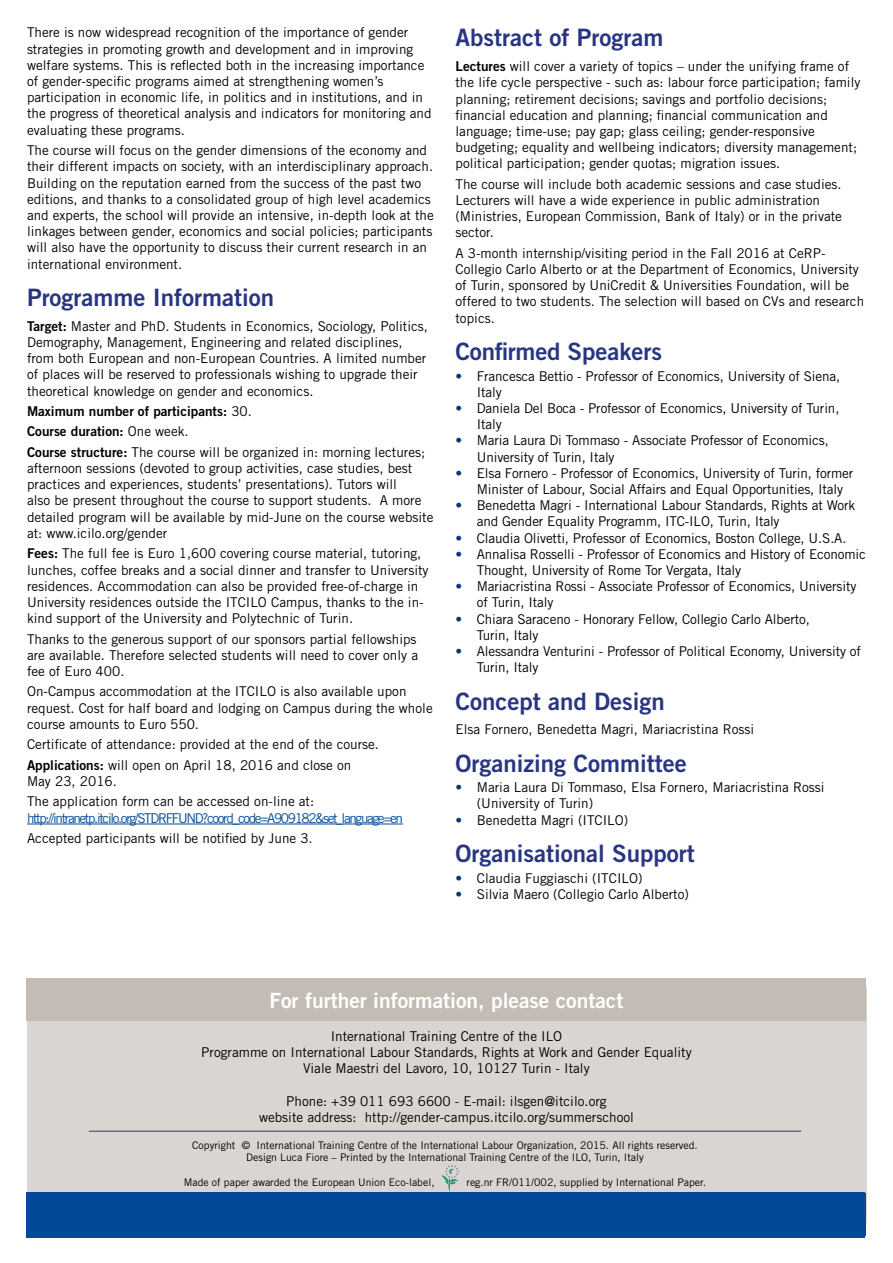
<style>
.page{position:relative;width:893px;height:1263px;background:#fff}
.page>*{position:absolute;margin:0;border:0;box-sizing:border-box;transform-origin:0 0}
.t1{font:24px "Trade Gothic Bold Two";color:#283583}
.t2{font:21px "Trade Gothic Bold Two";color:#fff}
.t3{font:13.5px/16.2px "Trade Gothic";color:#000}
.t4{font:13.5px "Trade Gothic";letter-spacing:-.1em;color:#004a99}
.t5{font:13.5px/20.4px "Trade Gothic Bold Two";color:#000}
.t6{font:10.5px/12.6px "Trade Gothic";color:#000;text-align:center}
.s1{font-family:"Trade Gothic Bold Two"}
.s2{font-family:"Trade Gothic"}
.s3{color:#0c387b}
</style>
<div class="page">
<div style="left:27px;top:988px;width:839px;height:235px;background:#dad5d0"></div>
<div style="left:26px;top:1192px;width:838px;height:45px;background:#004a99"></div>
<hr style="left:89px;top:1131px;width:712px;height:1px;background:#004a99">
<div style="left:27px;top:1193px;width:839px;height:43px;background:#004a99"></div>
<div style="left:27px;top:978px;width:839px;height:42px;background:#c3bcb4"></div>
<svg style="left:442px;top:1165px;width:17px;height:26px"></svg>
<hr style="left:27px;top:824px;width:376px;height:1px;background:#004a99">
<p class="t3" style="left:27px;top:24px;width:406px">There is now widespread recognition of the importance of gender strategies in promoting growth and development and in improving welfare systems. This is reflected both in the increasing importance of gender-specific programs aimed at strengthening women’s participation in economic life, in politics and in institutions, and in the progress of theoretical analysis and indicators for monitoring and evaluating these programs.</p>
<p class="t3" style="left:27px;top:142px;width:408px">The course will focus on the gender dimensions of the economy and their different impacts on society, with an interdisciplinary approach.<br>Building on the reputation earned from the success of the past two editions, and thanks to a consolidated group of high level academics and experts, the school will provide an intensive, in-depth look at the linkages between gender, economics and social policies; participants will also have the opportunity to discuss their current research in an international environment.</p>
<h1 class="t1" style="left:27px;top:283px;width:249px">Programme Information</h1>
<p class="t3" style="left:27px;top:318px;width:403px"><span class="s1">Target:</span> Master and PhD. Students in Economics, Sociology, Politics, Demography, Management, Engineering and related disciplines, from both European and non-European Countries. A limited number of places will be reserved to professionals wishing to upgrade their theoretical knowledge on gender and economics.</p>
<p class="t5" style="left:27px;top:401px;width:226px">Maximum number of participants: <span class="s2">30.<br></span>Course duration: <span class="s2">One week.</span></p>
<p class="t3" style="left:27px;top:444px;width:408px"><span class="s1">Course structure:</span> The course will be organized in: morning lectures; afternoon sessions (devoted to group activities, case studies, best practices and experiences, students’ presentations). Tutors will<br>also be present throughout the course to support students. A more detailed program will be available by mid-June on the course website at: www.icilo.org/gender</p>
<p class="t3" style="left:27px;top:545px;width:403px"><span class="s1">Fees:</span> The full fee is Euro 1,600 covering course material, tutoring, lunches, coffee breaks and a social dinner and transfer to University residences. Accommodation can also be provided free-of-charge in University residences outside the ITCILO Campus, thanks to the in&shy;kind support of the University and Polytechnic of Turin.</p>
<p class="t3" style="left:27px;top:630px;width:393px;text-align:justify">Thanks to the generous support of our sponsors partial fellowships are available. Therefore selected students will need to cover only a fee of Euro 400.</p>
<p class="t3" style="left:27px;top:683px;width:407px">On-Campus accommodation at the ITCILO is also available upon request. Cost for half board and lodging on Campus during the whole course amounts to Euro 550.</p>
<p class="t3" style="left:27px;top:734px;width:354px;line-height:20.4px">Certificate of attendance: provided at the end of the course.<br><span class="s1">Applications:</span> will open on April 18, 2016 and close on</p>
<p class="t3" style="left:27px;top:771px;width:289px;line-height:20.4px">May 23, 2016.<br>The application form can be accessed on-line at:</p>
<p class="t4" style="left:27px;top:810px;width:378px">http://intranetp.itcilo.org/STDRFFUND?coord_code=A909182&amp;set_language=en</p>
<p class="t3" style="left:27px;top:830px;width:287px">Accepted participants will be notified by June 3.</p>
<h1 class="t1" style="left:455px;top:23px;width:209px">Abstract of Program</h1>
<p class="t3" style="left:455px;top:58px;width:406px"><span class="s1">Lectures</span> will cover a variety of topics – under the unifying frame of the life cycle perspective - such as: labour force participation; family planning; retirement decisions; savings and portfolio decisions; financial education and planning; financial communication and language; time-use; pay gap; glass ceiling; gender-responsive budgeting; equality and wellbeing indicators; diversity management; political participation; gender quotas; migration issues.</p>
<p class="t3" style="left:455px;top:176px;width:388px">The course will include both academic sessions and case studies.<br>Lecturers will have a wide experience in public administration (Ministries, European Commission, Bank of Italy) or in the private sector.</p>
<p class="t3" style="left:455px;top:245px;width:410px">A 3-month internship/visiting period in the Fall 2016 at CeRP-Collegio Carlo Alberto or at the Department of Economics, University of Turin, sponsored by UniCredit &amp; Universities Foundation, will be offered to two students. The selection will based on CVs and research topics.</p>
<h1 class="t1" style="left:455px;top:337px;width:208px">Confirmed Speakers</h1>
<p class="t3" style="left:477px;top:367px;width:365px;text-indent:-21px"><span class="s3">•</span> Francesca Bettio - Professor of Economics, University of Siena,<br>Italy</p>
<p class="t3" style="left:477px;top:400px;width:364px;text-indent:-21px"><span class="s3">•</span> Daniela Del Boca - Professor of Economics, University of Turin,<br>Italy</p>
<p class="t3" style="left:477px;top:432px;width:354px;text-indent:-21px"><span class="s3">•</span> Maria Laura Di Tommaso - Associate Professor of Economics,<br>University of Turin, Italy</p>
<p class="t3" style="left:477px;top:465px;width:378px;text-indent:-21px"><span class="s3">•</span> Elsa Fornero - Professor of Economics, University of Turin, former<br>Minister of Labour, Social Affairs and Equal Opportunities, Italy</p>
<p class="t3" style="left:477px;top:497px;width:380px;text-indent:-21px"><span class="s3">•</span> Benedetta Magri - International Labour Standards, Rights at Work and Gender Equality Programm, ITC-ILO, Turin, Italy</p>
<p class="t3" style="left:455px;top:529px;width:393px"><span class="s3">•</span> Claudia Olivetti, Professor of Economics, Boston College, U.S.A.</p>
<p class="t3" style="left:477px;top:546px;width:391px;text-indent:-21px"><span class="s3">•</span> Annalisa Rosselli - Professor of Economics and History of Economic<br>Thought, University of Rome Tor Vergata, Italy</p>
<p class="t3" style="left:477px;top:578px;width:381px;text-indent:-21px"><span class="s3">•</span> Mariacristina Rossi - Associate Professor of Economics, University of Turin, Italy</p>
<p class="t3" style="left:477px;top:610px;width:335px;text-indent:-21px"><span class="s3">•</span> Chiara Saraceno - Honorary Fellow, Collegio Carlo Alberto,<br>Turin, Italy</p>
<p class="t3" style="left:477px;top:643px;width:386px;text-indent:-21px"><span class="s3">•</span> Alessandra Venturini - Professor of Political Economy, University of<br>Turin, Italy</p>
<h1 class="t1" style="left:455px;top:686px;width:211px">Concept and Design</h1>
<p class="t3" style="left:455px;top:721px;width:300px">Elsa Fornero, Benedetta Magri, Mariacristina Rossi</p>
<h1 class="t1" style="left:455px;top:748px;width:233px">Organizing Committee</h1>
<p class="t3" style="left:477px;top:779px;width:349px;text-indent:-21px"><span class="s3">•</span> Maria Laura Di Tommaso, Elsa Fornero, Mariacristina Rossi (University of Turin)</p>
<p class="t3" style="left:455px;top:811px;width:174px"><span class="s3">•</span> Benedetta Magri (ITCILO)</p>
<h1 class="t1" style="left:455px;top:839px;width:241px">Organisational Support</h1>
<p class="t3" style="left:455px;top:869px;width:189px"><span class="s3">•</span> Claudia Fuggiaschi (ITCILO)</p>
<p class="t3" style="left:455px;top:886px;width:235px"><span class="s3">•</span> Silvia Maero (Collegio Carlo Alberto)</p>
<h2 class="t2" style="left:269px;top:987px;width:356px">For further information, please contact</h2>
<p class="t3" style="left:201px;top:1028px;width:492px;text-align:center">International Training Centre of the ILO<br>Programme on International Labour Standards, Rights at Work and Gender Equality<br>Viale Maestri del Lavoro, 10, 10127 Turin - Italy</p>
<p class="t3" style="left:259px;top:1092px;width:376px;text-align:center">Phone: +39 011 693 6600 - E-mail: ilsgen@itcilo.org<br>website address: http://gender-campus.itcilo.org/summerschool</p>
<p class="t6" style="left:192px;top:1138px;width:507px">Copyright © International Training Centre of the International Labour Organization, 2015. All rights reserved.<br>Design Luca Fiore – Printed by the International Training Centre of the ILO, Turin, Italy</p>
<p class="t6" style="left:184px;top:1176px;width:252px">Made of paper awarded the European Union Eco-label,</p>
<p class="t6" style="left:467px;top:1176px;width:241px">reg.nr FR/011/002, supplied by International Paper.</p>
</div>
